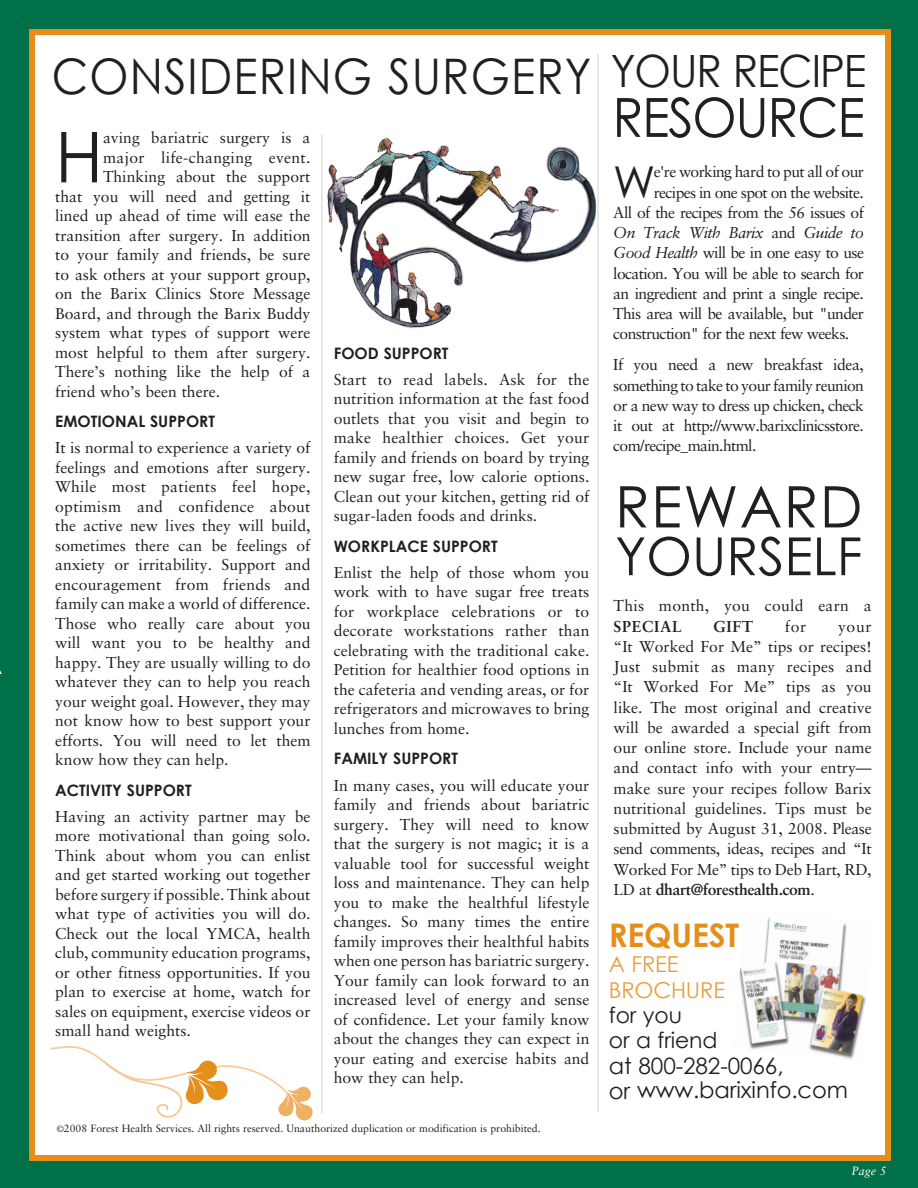
<style>
.page{position:relative;width:918px;height:1188px;background:#fff}
.page>*{position:absolute;margin:0;border:0;box-sizing:border-box;transform-origin:0 0}
.Body_Text{font:70.05px "Century Gothic";color:#231f20}
.t1{font:57.3px "Century Gothic";color:#231f20}
.t2{font:54px "Century Gothic";color:#231f20;scale:.94 1}
.t3{font:52.5px "Century Gothic";color:#231f20}
.t4{font:49.05px "Century Gothic";letter-spacing:.025em;color:#231f20;scale:.92 1}
.t5{font:44.55px "Century Gothic";letter-spacing:-.025em;color:#231f20;scale:.94 1}
.Body_Text-2{font:43.95px "Century Gothic";color:#231f20}
.Body_Text-3{font:700 32.55px "Century Gothic";letter-spacing:-.005em;color:#e58e19}
.Body_Text-4{font:22.65px/24.3px "Century Gothic";letter-spacing:-.005em;color:#231f20}
.Body_Text-5{font:21.9px/25.3px "Century Gothic";letter-spacing:-.005em;color:#231f20}
.Body_Text-6{font:15.75px/19.5px "Sabon";color:#231f20;text-align:justify}
.Body_Text-7{font:15.75px "Sabon";letter-spacing:-.04em;color:#231f20}
.Body_Text-8{font:700 15.75px "Century Gothic";color:#231f20}
.Body_Text-9{font:italic 15.75px "Sabon";letter-spacing:-.04em;color:#231f20}
.Body_Text-10{font:15.75px "Sabon";letter-spacing:.02em;color:#231f20}
.Body_Text-11{font:700 15.75px "Sabon";color:#231f20}
.t6{font:italic 12px "Sabon";color:#fff}
.t7{font:10.5px "Sabon";color:#231f20}
.s1{font-size:9px}
.s2{font-style:normal}
.s3{font-style:italic}
.s4{font-weight:700}
.s5{color:#ea9d3b}
</style>
<div class="page">
<div style="left:0;top:0;width:918px;height:1188px;border:30px solid #007049"></div>
<div style="left:29px;top:29px;width:862px;height:1132px;border:6px solid #e58e19"></div>
<hr style="left:322px;top:134px;width:1px;height:980px;background:#231f20">
<hr style="left:598px;top:54px;width:1px;height:1058px;background:#231f20">
<img style="left:739px;top:917px;width:127px;height:143px">
<svg style="left:0;top:659px;width:9px;height:41px"></svg>
<img style="left:327px;top:138px;width:269px;height:190px">
<svg style="left:50px;top:1046px;width:263px;height:75px"></svg>
<p class="t4" style="left:52px;top:47px;width:76px">CONS</p>
<p class="t4" style="left:188px;top:47px;width:252px">IDERING SURG</p>
<p class="t4" style="left:511px;top:47px;width:56px">ERY</p>
<p class="Body_Text" style="left:55px;top:114px;width:37px">H</p>
<p class="Body_Text-6" style="left:103px;top:128px;width:209px">aving bariatric surgery is a</p>
<p class="Body_Text-10" style="left:103px;top:148px;width:209px">major life-changing event.</p>
<p class="Body_Text-6" style="left:103px;top:167px;width:209px">Thinking about the support</p>
<p class="Body_Text-6" style="left:55px;top:186px;width:257px">that you will need and getting it</p>
<p class="Body_Text-6" style="left:55px;top:206px;width:257px">lined up ahead of time will ease the</p>
<p class="Body_Text-6" style="left:55px;top:225px;width:257px">transition after surgery. In addition</p>
<p class="Body_Text-6" style="left:55px;top:245px;width:257px">to your family and friends, be sure</p>
<p class="Body_Text-6" style="left:55px;top:264px;width:257px">to ask others at your support group,</p>
<p class="Body_Text-6" style="left:55px;top:284px;width:257px">on the Barix Clinics Store Message</p>
<p class="Body_Text-6" style="left:55px;top:303px;width:257px">Board, and through the Barix Buddy</p>
<p class="Body_Text-6" style="left:55px;top:323px;width:257px">system what types of support were</p>
<p class="Body_Text-6" style="left:55px;top:342px;width:257px">most helpful to them after surgery.</p>
<p class="Body_Text-6" style="left:55px;top:362px;width:257px">There’s nothing like the help of a</p>
<p class="Body_Text-6" style="left:55px;top:381px;width:166px">friend who’s been there.</p>
<p class="Body_Text-8" style="left:55px;top:412px;width:161px">EMOTIONAL SUPPORT</p>
<p class="Body_Text-6" style="left:55px;top:438px;width:257px">It is normal to experience a variety of feelings and emotions after surgery.<br>While most patients feel hope, optimism and confidence about the active new lives they will build, sometimes there can be feelings of anxiety or irritability. Support and encouragement from friends and family can make a world of difference.<br>Those who really care about you will want you to be healthy and happy. They are usually willing to do whatever they can to help you reach your weight goal. However, they may not know how to best support your efforts. You will need to let them know how they can help.</p>
<p class="Body_Text-8" style="left:55px;top:780px;width:138px">ACTIVITY SUPPORT</p>
<p class="Body_Text-6" style="left:55px;top:807px;width:257px">Having an activity partner may be more motivational than going solo.<br>Think about whom you can enlist and get started working out together before surgery if possible. Think about what type of activities you will do.<br>Check out the local YMCA, health club, community education programs, or other fitness opportunities. If you plan to exercise at home, watch for sales on equipment, exercise videos or small hand weights.</p>
<p class="Body_Text-8" style="left:334px;top:343px;width:116px">FOOD SUPPORT</p>
<p class="Body_Text-6" style="left:334px;top:370px;width:257px">Start to read labels. Ask for the nutrition information at the fast food outlets that you visit and begin to make healthier choices. Get your family and friends on board by trying new sugar free, low calorie options.<br>Clean out your kitchen, getting rid of sugar-laden foods and drinks.</p>
<p class="Body_Text-8" style="left:334px;top:536px;width:165px">WORKPLACE SUPPORT</p>
<p class="Body_Text-6" style="left:334px;top:563px;width:257px">Enlist the help of those whom you work with to have sugar free treats for workplace celebrations or to decorate workstations rather than celebrating with the traditional cake.<br>Petition for healthier food options in the cafeteria and vending areas, or for refrigerators and microwaves to bring lunches from home.</p>
<p class="Body_Text-8" style="left:334px;top:749px;width:126px">FAMILY SUPPORT</p>
<p class="Body_Text-6" style="left:334px;top:775px;width:257px">In many cases, you will educate your family and friends about bariatric surgery. They will need to know that the surgery is not magic; it is a valuable tool for successful weight loss and maintenance. They can help you to make the healthful lifestyle changes. So many times the entire family improves their healthful habits when one person has bariatric surgery.<br>Your family can look forward to an increased level of energy and sense of confidence. Let your family know about the changes they can expect in your eating and exercise habits and how they can help.</p>
<p class="t7" style="left:57px;top:1122px;width:485px"><span class="s1">©</span>2008 Forest Health Services. All rights reserved. Unauthorized duplication or modification is prohibited.</p>
<p class="t5" style="left:611px;top:44px;width:56px">YOUR</p>
<p class="t5" style="left:733px;top:44px;width:144px">RECIPE</p>
<p class="t2" style="left:612px;top:84px;width:95px">RESOUR</p>
<p class="t2" style="left:797px;top:84px;width:73px">CE</p>
<p class="Body_Text-2" style="left:613px;top:155px;width:44px">W</p>
<p class="Body_Text-7" style="left:654px;top:162px;width:212px">e're working hard to put all of our</p>
<p class="Body_Text-7" style="left:654px;top:183px;width:212px">recipes in one spot on the website.</p>
<p class="Body_Text-7" style="left:613px;top:203px;width:252px">All of the recipes from the 56 issues of</p>
<p class="Body_Text-9" style="left:613px;top:223px;width:252px">On Track With Barix <span class="s2">and</span> Guide to</p>
<p class="Body_Text-7" style="left:613px;top:243px;width:252px"><span class="s3">Good Health</span> will be in one easy to use</p>
<p class="Body_Text-7" style="left:613px;top:264px;width:252px">location. You will be able to search for</p>
<p class="Body_Text-7" style="left:613px;top:284px;width:252px">an ingredient and print a single recipe.</p>
<p class="Body_Text-7" style="left:613px;top:304px;width:252px">This area will be available, but "under</p>
<p class="Body_Text-7" style="left:613px;top:324px;width:237px">construction" for the next few weeks.</p>
<p class="Body_Text-6" style="left:613px;top:355px;width:252px;line-height:20.2px">If you need a new breakfast idea, something to take to your family reunion or a new way to dress up chicken, check it out at http://www.barixclinicsstore. com/recipe_main.html.</p>
<p class="t1" style="left:615px;top:472px;width:113px">REWARD</p>
<p class="t3" style="left:615px;top:524px;width:66px">YOURS</p>
<p class="t3" style="left:784px;top:524px;width:79px">ELF</p>
<p class="Body_Text-6" style="left:614px;top:596px;width:259px;line-height:20.2px">This month, you could earn a<br><span class="s4">SPECIA</span></p>
<p class="Body_Text-11" style="left:672px;top:616px;width:11px">L</p>
<p class="Body_Text-11" style="left:713px;top:616px;width:11px">GIFT</p>
<p class="Body_Text-6" style="left:785px;top:616px;width:23px">for</p>
<p class="Body_Text-6" style="left:614px;top:616px;width:260px;line-height:20.2px;text-indent:224px">your “It Worked For Me” tips or recipes!<br>Just submit as many recipes and “It Worked For Me” tips as you like. The most original and creative will be awarded a special gift from our online store. Include your name and contact info with your entry— make sure your recipes follow Barix nutritional guidelines. Tips must be submitted by August 31, 2008. Please send comments, ideas, recipes and “It Worked For Me” tips to Deb Hart, RD, LD at <span class="s4">dhart@foresthealth.com</span>.</p>
<p class="Body_Text-3" style="left:609px;top:915px;width:132px">REQUEST</p>
<p class="Body_Text-5" style="left:609px;top:951px;width:118px"><span class="s5">A FREE<br>BROCHURE<br></span>FOR YOU<br>OR A FRIEND</p>
<p class="Body_Text-4" style="left:609px;top:1053px;width:240px">AT 800-282-0066,<br>OR WWW.BARIXINFO.COM</p>
<p class="t6" style="left:851px;top:1164px;width:37px">Page 5</p>
</div>
